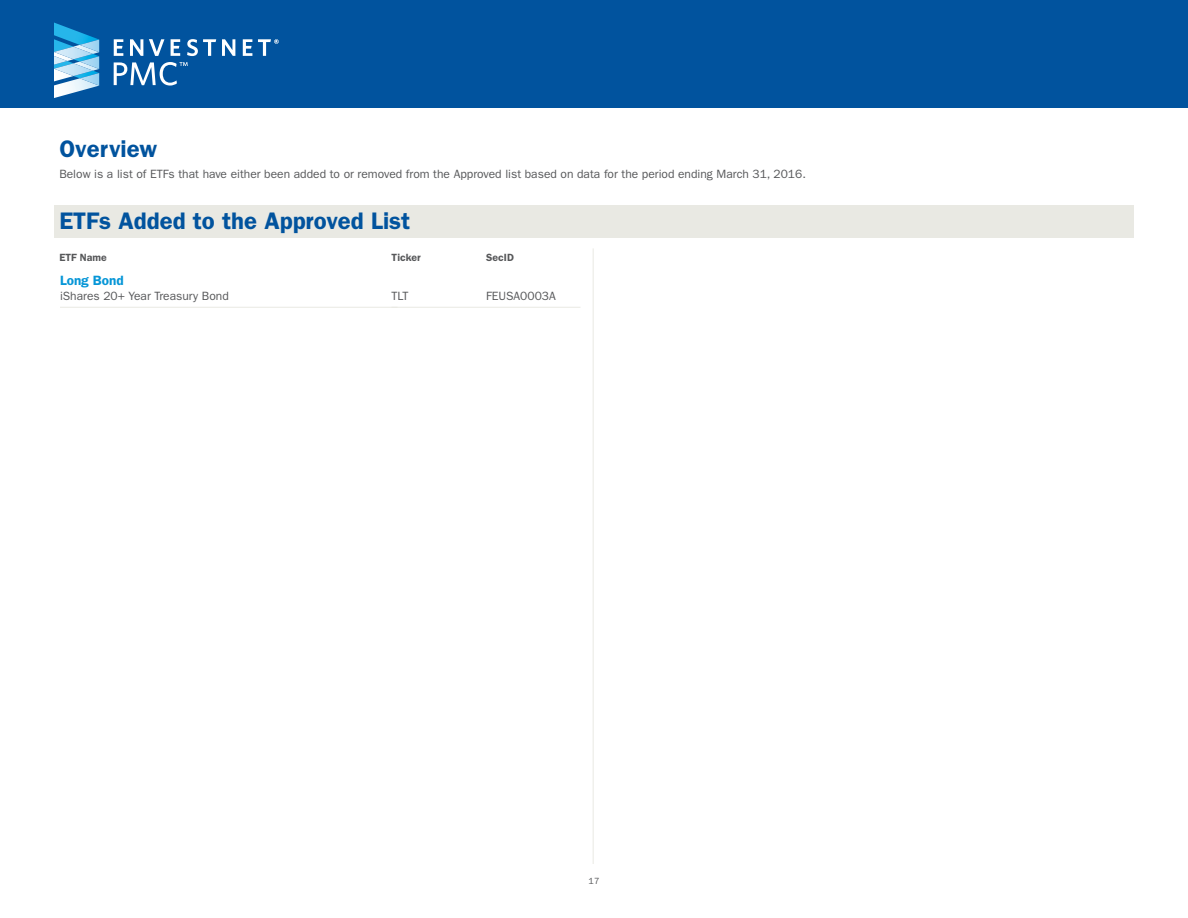
<style>
.page{position:relative;width:1188px;height:918px;background:#fff}
.page>*{position:absolute;margin:0;border:0;box-sizing:border-box;transform-origin:0 0}
.t1{font:600 24px "ITC Franklin Gothic Std";color:#01539e}
.Firm_Category{font:600 13.5px "ITC Franklin Gothic Std";color:#0696d7}
.body_copy{font:12px "ITC Franklin Gothic Std";color:#57585a}
.Firm_Name{font:12px "ITC Franklin Gothic Std";color:#57585a}
.Fund_Name_Ticker_Hea{font:600 10.5px "ITC Franklin Gothic Std";color:#57585a}
.t2{font:9px "ITC Franklin Gothic Std";color:#57585a}
</style>
<div class="page">
<div style="left:0;top:0;width:1188px;height:108px;background:#01539e"></div>
<svg style="left:114px;top:39px;width:9px;height:17px"></svg>
<svg style="left:130px;top:39px;width:13px;height:17px"></svg>
<svg style="left:149px;top:39px;width:15px;height:17px"></svg>
<svg style="left:187px;top:39px;width:29px;height:17px"></svg>
<svg style="left:222px;top:39px;width:13px;height:17px"></svg>
<svg style="left:171px;top:39px;width:9px;height:17px"></svg>
<svg style="left:243px;top:39px;width:9px;height:17px"></svg>
<svg style="left:258px;top:39px;width:21px;height:17px"></svg>
<svg style="left:114px;top:62px;width:74px;height:24px"></svg>
<svg style="left:54px;top:23px;width:45px;height:75px"></svg>
<div style="left:54px;top:205px;width:1080px;height:32px;background:#e9e9e3"></div>
<hr style="left:593px;top:248px;width:1px;height:616px;background:#e9e9e3">
<hr style="left:392px;top:307px;width:94px;height:1px;background:#e9e9e3">
<hr style="left:486px;top:307px;width:94px;height:1px;background:#e9e9e3">
<hr style="left:60px;top:307px;width:338px;height:1px;background:#e9e9e3">
<p class="t1" style="left:59px;top:134px;width:99px">Overview</p>
<p class="body_copy" style="left:59px;top:167px;width:748px">Below is a list of ETFs that have either been added to or removed from the Approved list based on data for the period ending March 31, 2016.</p>
<p class="t1" style="left:59px;top:207px;width:352px">ETFs Added to the Approved List</p>
<p class="Fund_Name_Ticker_Hea" style="left:59px;top:251px;width:49px">ETF Name</p>
<p class="Fund_Name_Ticker_Hea" style="left:392px;top:251px;width:31px">Ticker</p>
<p class="Fund_Name_Ticker_Hea" style="left:486px;top:251px;width:29px">SecID</p>
<p class="Firm_Name" style="left:392px;top:289px;width:19px">TLT</p>
<p class="Firm_Name" style="left:486px;top:289px;width:71px">FEUSA0003A</p>
<p class="Firm_Category" style="left:60px;top:272px;width:65px">Long Bond</p>
<p class="Firm_Name" style="left:60px;top:289px;width:170px">iShares 20+ Year Treasury Bond</p>
<p class="t2" style="left:589px;top:875px;width:12px">17</p>
</div>
